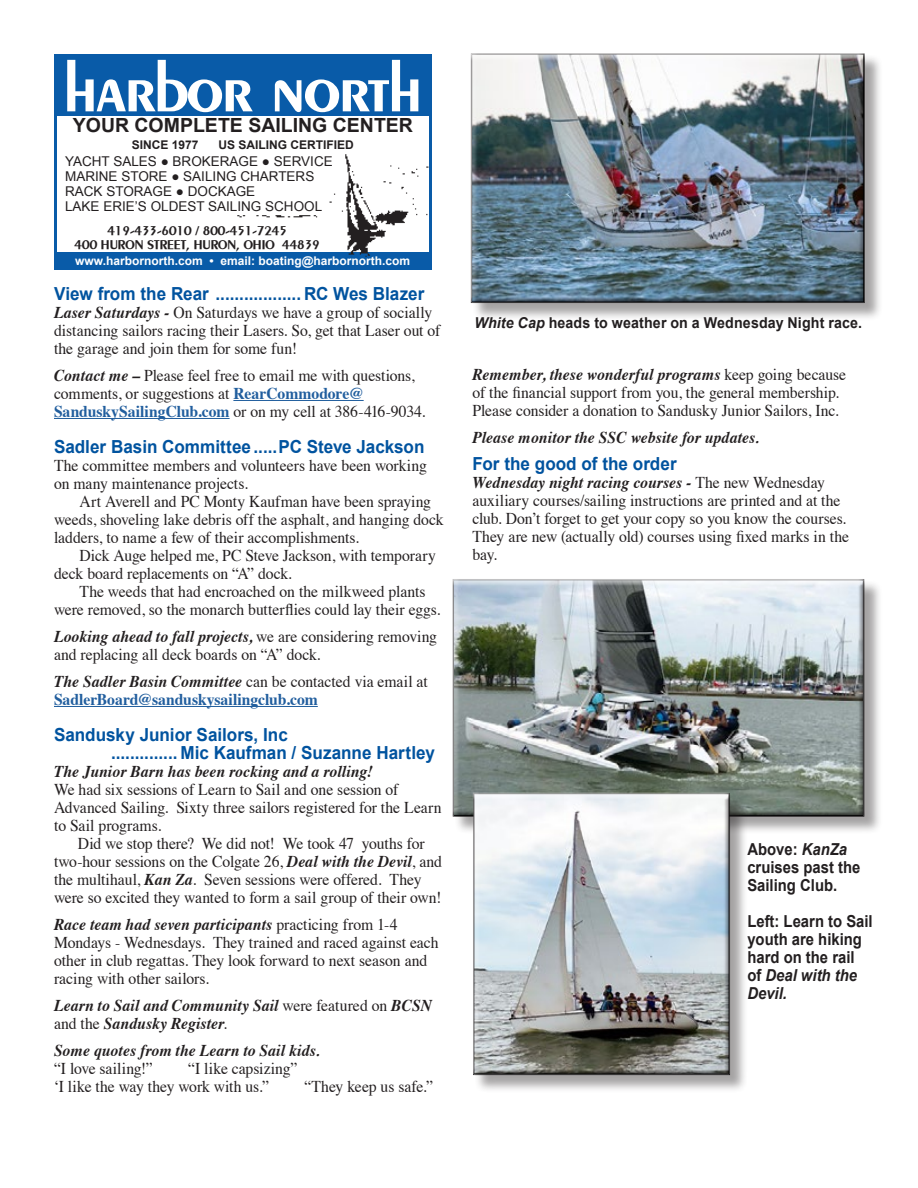
<style>
.page{position:relative;width:918px;height:1188px;background:#fff}
.page>*{position:absolute;margin:0;border:0;box-sizing:border-box;transform-origin:0 0}
.t1{font:700 72px "Pare";color:#fff}
.t2{font:700 19.5px "Arial";color:#231f20}
.t3{font:700 18px "Arial";color:#00539f;scale:.95 1}
.t4{font:16.5px/18px "Times";letter-spacing:-.005em;color:#231f20;scale:.95 1}
.t5{font:italic 700 16.5px/18px "Times";letter-spacing:.005em;color:#231f20;scale:.95 1}
.t6{font:700 16.5px/18px "Arial";color:#231f20;scale:.9 1}
.t7{font:700 16.5px/18px "Times";letter-spacing:-.005em;color:#215e9e;scale:.95 1}
.t8{font:700 15px "Arial";letter-spacing:.01em;color:#231f20;scale:.95 1}
.t9{font:13.5px/15px "Arial";color:#231f20}
.t10{font:700 13.5px/13.5px "Pare";color:#231f20;text-align:center}
.t11{font:700 12px "Arial";color:#fff}
.t12{font:700 12px "Arial";color:#231f20}
.s1{font-weight:700;font-style:italic}
.s2{font-weight:700;color:#215e9e}
.s3{font-style:italic;color:#231f20}
.s4{font-weight:400;color:#231f20}
.s5{font-weight:400;font-style:normal}
.s6{font-style:italic}
</style>
<div class="page">
<hr style="left:233px;top:400px;width:131px;height:1px;background:#215e9e">
<hr style="left:54px;top:418px;width:176px;height:1px;background:#215e9e">
<hr style="left:54px;top:706px;width:264px;height:1px;background:#215e9e">
<div style="left:54px;top:253px;width:378px;height:17px;background:#095ba8"></div>
<img style="left:226px;top:154px;width:206px;height:103px">
<div style="left:54px;top:54px;width:378px;height:62px;background:#095ba8"></div>
<div style="left:454px;top:580px;width:428px;height:254px;background:#231f20;opacity:.41"></div>
<div style="left:448px;top:575px;width:424px;height:243px;background:#231f20;opacity:.75"></div>
<div style="left:474px;top:794px;width:274px;height:299px;background:#231f20;opacity:.41"></div>
<div style="left:469px;top:788px;width:269px;height:288px;background:#231f20;opacity:.75"></div>
<div style="left:472px;top:54px;width:411px;height:267px;background:#231f20;opacity:.41"></div>
<div style="left:466px;top:49px;width:406px;height:255px;background:#231f20;opacity:.75"></div>
<p class="t1" style="left:64px;top:45px;width:360px">harbor north</p>
<p class="t2" style="left:73px;top:113px;width:342px">YOUR COMPLETE SAILING CENTER</p>
<p class="t12" style="left:132px;top:137px;width:68px">SINCE 1977</p>
<p class="t12" style="left:219px;top:137px;width:137px">US SAILING CERTIFIED</p>
<p class="t9" style="left:65px;top:154px;width:269px">YACHT SALES ● BROKERAGE ● SERVICE<br>MARINE STORE ● SAILING CHARTERS<br>RACK STORAGE ● DOCKAGE<br>LAKE ERIE’S OLDEST SAILING SCHOOL</p>
<p class="t10" style="left:75px;top:223px;width:247px">419-433-6010 / 800-451-7245<br>400 HURON STREET, HURON, OHIO 44839</p>
<p class="t11" style="left:75px;top:253px;width:336px">www.harbornorth.com • email: boating@harbornorth.com</p>
<p class="t3" style="left:54px;top:282px;width:391px">View from the Rear .................. RC Wes Blazer</p>
<p class="t4" style="left:54px;top:302px;width:408px"><span class="s1">Laser Saturdays -</span> On Saturdays we have a group of socially distancing sailors racing their Lasers. So, get that Laser out of the garage and join them for some fun!</p>
<p class="t4" style="left:54px;top:365px;width:393px"><span class="s1">Contact me –</span> Please feel free to email me with questions, comments, or suggestions at <span class="s2">RearCommodore@<br>SanduskySailingClub.com</span> or on my cell at 386-416-9034.</p>
<p class="t3" style="left:54px;top:435px;width:391px">Sadler Basin Committee .....PC Steve Jackson</p>
<p class="t4" style="left:54px;top:455px;width:394px">The committee members and volunteers have been working on many maintenance projects.</p>
<p class="t4" style="left:54px;top:491px;width:412px;text-indent:26px">Art Averell and PC Monty Kaufman have been spraying weeds, shoveling lake debris off the asphalt, and hanging dock ladders, to name a few of their accomplishments.</p>
<p class="t4" style="left:54px;top:545px;width:403px;text-indent:26px">Dick Auge helped me, PC Steve Jackson, with temporary deck board replacements on “A” dock.</p>
<p class="t4" style="left:54px;top:581px;width:408px;text-indent:26px">The weeds that had encroached on the milkweed plants were removed, so the monarch butterflies could lay their eggs.</p>
<p class="t4" style="left:54px;top:626px;width:405px"><span class="s1">Looking ahead to fall projects,</span> we are considering removing and replacing all deck boards on “A” dock.</p>
<p class="t7" style="left:54px;top:671px;width:395px"><span class="s3">The Sadler Basin Committee</span> <span class="s4">can be contacted via email at<br></span>SadlerBoard@sanduskysailingclub.com</p>
<p class="t3" style="left:54px;top:723px;width:248px">Sandusky Junior Sailors, Inc</p>
<p class="t3" style="left:111px;top:741px;width:343px">.............. Mic Kaufman / Suzanne Hartley</p>
<p class="t5" style="left:54px;top:761px;width:337px">The Junior Barn has been rocking and a rolling!</p>
<p class="t4" style="left:54px;top:779px;width:410px">We had six sessions of Learn to Sail and one session of<br>Advanced Sailing. Sixty three sailors registered for the Learn to Sail programs.</p>
<p class="t4" style="left:54px;top:833px;width:410px;text-indent:24px">Did we stop there? We did not! We took 47 youths for two-hour sessions on the Colgate 26, <span class="s1">Deal with the Devil</span>, and the multihaul, <span class="s1">Kan Za</span>. Seven sessions were offered. They were so excited they wanted to form a sail group of their own!</p>
<p class="t4" style="left:54px;top:914px;width:406px"><span class="s1">Race team had seven participants</span> practicing from 1-4<br>Mondays - Wednesdays. They trained and raced against each other in club regattas. They look forward to next season and racing with other sailors.</p>
<p class="t5" style="left:54px;top:995px;width:399px">Learn to Sail and Community Sail <span class="s5">were featured on</span> BCSN <span class="s5">and the</span> Sandusky Register<span class="s5">.</span></p>
<p class="t5" style="left:54px;top:1040px;width:281px">Some quotes from the Learn to Sail kids.</p>
<p class="t4" style="left:54px;top:1058px;width:106px">“I love sailing!”</p>
<p class="t4" style="left:188px;top:1058px;width:117px">“I like capsizing”</p>
<p class="t4" style="left:54px;top:1076px;width:228px">‘I like the way they work with us.”</p>
<p class="t4" style="left:304px;top:1076px;width:137px">“They keep us safe.”</p>
<p class="t8" style="left:474px;top:313px;width:410px"><span class="s6">White Cap</span> heads to weather on a Wednesday Night race.</p>
<p class="t4" style="left:472px;top:364px;width:395px"><span class="s1">Remember, these wonderful programs</span> keep going because of the financial support from you, the general membership.<br>Please consider a donation to Sandusky Junior Sailors, Inc.</p>
<p class="t5" style="left:472px;top:427px;width:303px">Please monitor the SSC website for updates.</p>
<p class="t3" style="left:472px;top:451px;width:217px">For the good of the order</p>
<p class="t4" style="left:472px;top:472px;width:398px"><span class="s1">Wednesday night racing courses -</span> The new Wednesday auxiliary courses/sailing instructions are printed and at the club. Don’t forget to get your copy so you know the courses.<br>They are new (actually old) courses using fixed marks in the bay.</p>
<p class="t6" style="left:747px;top:841px;width:127px">Above: <span class="s6">KanZa </span>cruises past the<br>Sailing Club.</p>
<p class="t6" style="left:747px;top:913px;width:141px">Left: Learn to Sail youth are hiking hard on the rail<br>of <span class="s6">Deal with the<br>Devil.</span></p>
</div>
